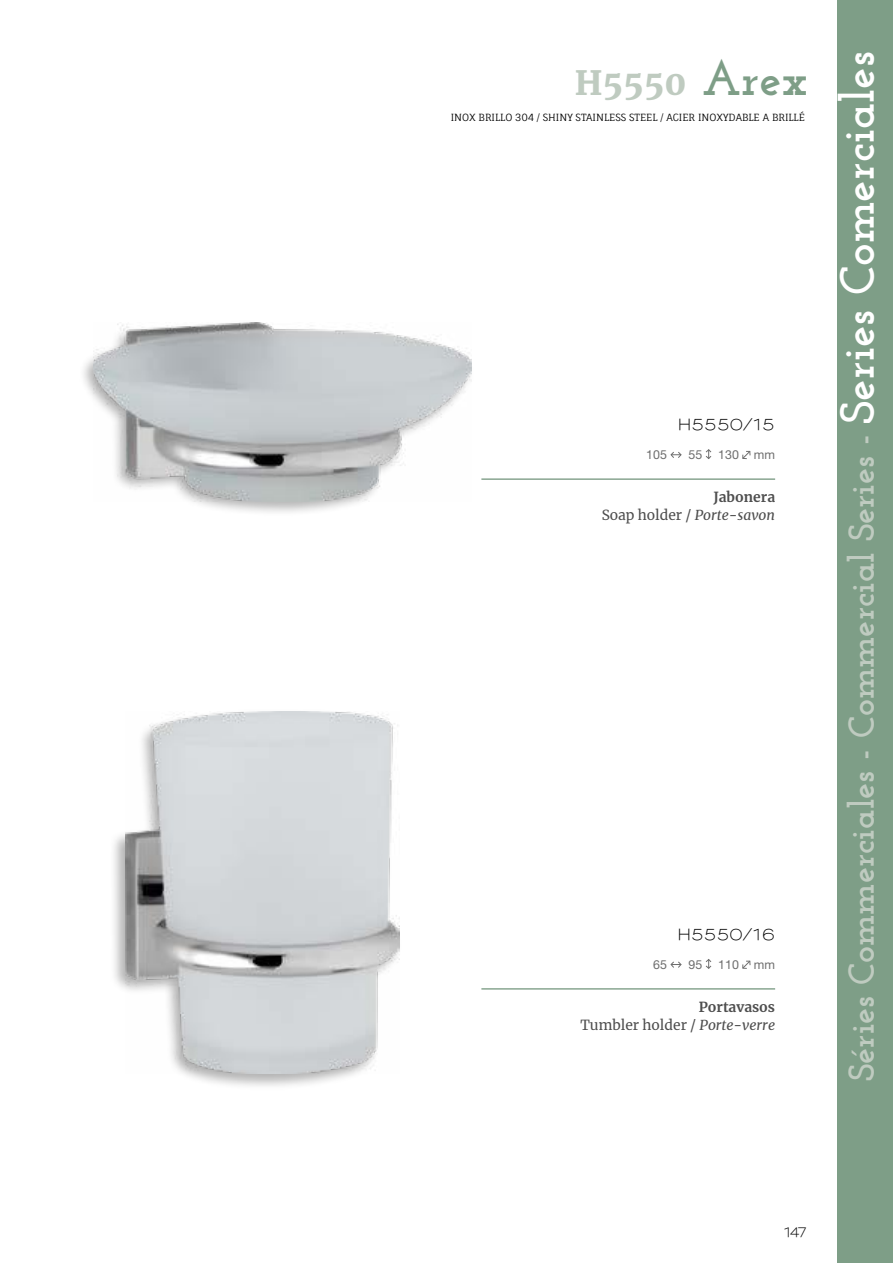
<style>
.page{position:relative;width:893px;height:1263px;background:#fff}
.page>*{position:absolute;margin:0;border:0;box-sizing:border-box;transform-origin:0 0}
.t1{font:100 36px "Josefin Slab";color:#bfcbc0}
.t2{font:900 33.15px "Merriweather";color:#bfcbc0}
.t3{font:600 15.6px "Sansumi";letter-spacing:-.035em;color:#000}
.t4{font:13.8px/18.1px "Merriweather";color:#000;text-align:right}
.t5{font:600 13.5px "Sansumi";color:#000}
.t6{font:12.45px "Helvetica Neue LT Std";color:#6e6e6e}
.t7{font:9.9px "Fauna One";color:#000}
.s1{font-family:"Josefin Slab";font-weight:100;font-size:49.5px;color:#7e9e87}
.s2{font-weight:700}
.s3{font-style:italic}
.s4{font-size:48px;color:#fff}
</style>
<div class="page">
<div style="left:838px;top:0;width:55px;height:1263px;background:#7e9e87"></div>
<hr style="left:481px;top:988px;width:294px;height:1px;background:#7e9e87">
<hr style="left:481px;top:478px;width:294px;height:2px;background:#7e9e87">
<div style="left:79px;top:320px;width:396px;height:197px;background:#000;opacity:.3"></div>
<img style="left:94px;top:322px;width:378px;height:179px">
<div style="left:110px;top:709px;width:292px;height:381px;background:#000;opacity:.3"></div>
<img style="left:125px;top:711px;width:275px;height:362px">
<svg style="left:670px;top:452px;width:12px;height:6px"></svg>
<svg style="left:705px;top:449px;width:7px;height:10px"></svg>
<svg style="left:742px;top:450px;width:9px;height:10px"></svg>
<svg style="left:670px;top:961px;width:12px;height:7px"></svg>
<svg style="left:705px;top:959px;width:7px;height:10px"></svg>
<svg style="left:742px;top:960px;width:9px;height:9px"></svg>
<h2 class="t2" style="left:575px;top:59px;width:235px">H5550 <span class="s1">Arex</span></h2>
<p class="t7" style="left:451px;top:112px;width:356px">INOX BRILLO 304 / SHINY STAINLESS STEEL / ACIER INOXYDABLE A BRILLÉ</p>
<p class="t3" style="left:677px;top:417px;width:99px">H5550/15</p>
<p class="t6" style="left:646px;top:447px;width:22px">105</p>
<p class="t6" style="left:688px;top:447px;width:15px">55</p>
<p class="t6" style="left:718px;top:447px;width:58px">130 mm</p>
<p class="t4" style="left:601px;top:487px;width:175px"><span class="s2">Jabonera<br></span>Soap holder / <span class="s3">Porte-savon</span></p>
<p class="t3" style="left:677px;top:926px;width:99px">H5550/16</p>
<p class="t6" style="left:653px;top:957px;width:15px">65</p>
<p class="t6" style="left:688px;top:957px;width:15px">95</p>
<p class="t6" style="left:718px;top:957px;width:58px">110 mm</p>
<p class="t4" style="left:580px;top:997px;width:196px"><span class="s2">Portavasos<br></span>Tumbler holder / <span class="s3">Porte-verre</span></p>
<h1 class="t1" style="left:840px;top:1081px;width:1031px;rotate:-90deg">Séries Commerciales - Commercial Series - <span class="s4">Series Comerciales</span></h1>
<p class="t5" style="left:783px;top:1225px;width:26px">147</p>
</div>
